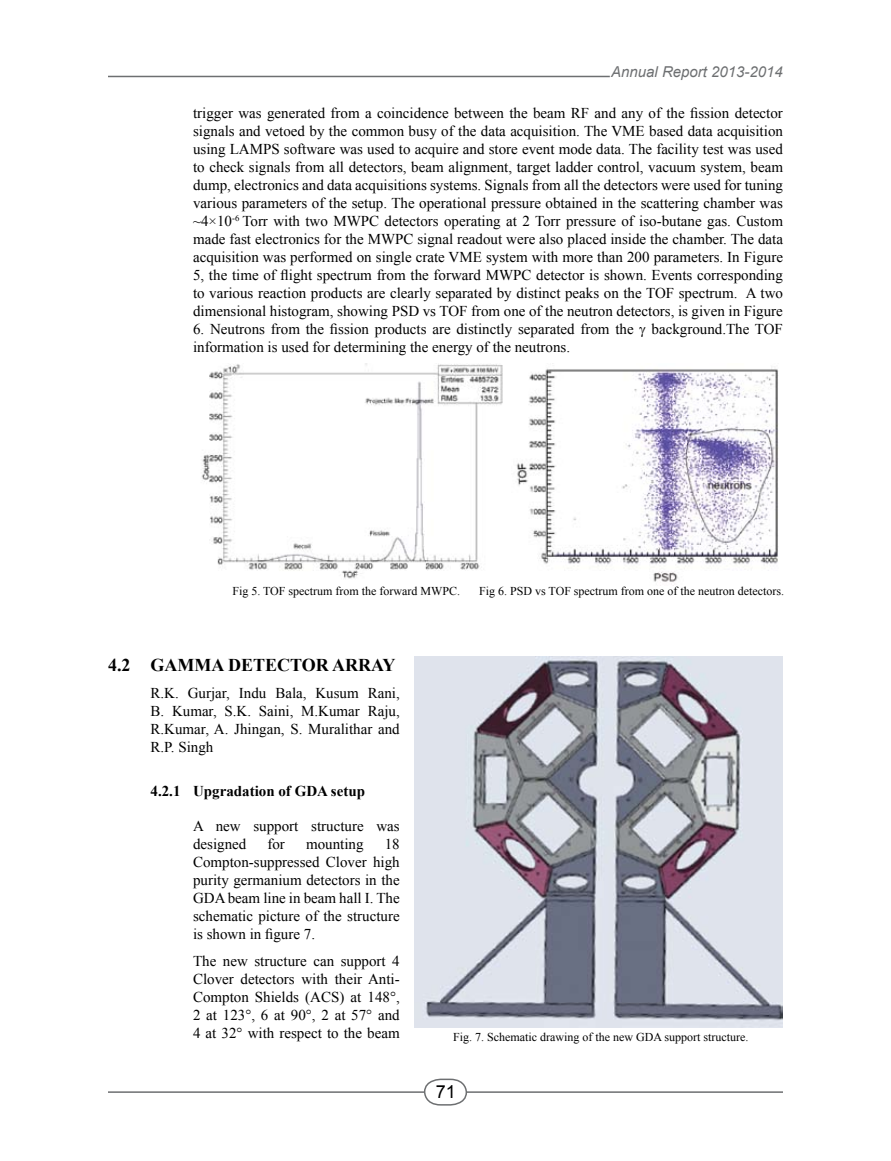
<style>
.page{position:relative;width:891px;height:1161px;background:#fff}
.page>*{position:absolute;margin:0;border:0;box-sizing:border-box;transform-origin:0 0}
.t1{font:700 18px "Times New Roman";color:#000}
.t2{font:18px "Arial";color:#000}
.t3{font:15px/18px "Times New Roman";color:#000;text-align:justify}
.t4{font:700 15px "Times New Roman";color:#000}
.t5{font:italic 15px "Arial";color:#6d6f71}
.t6{font:12px "Times New Roman";color:#000}
</style>
<div class="page">
<hr style="left:108px;top:76px;width:502px;height:1px;background:#6d6f71">
<hr style="left:108px;top:1091px;width:675px;height:2px;background:#6d6f71">
<svg style="left:423px;top:1078px;width:45px;height:28px"></svg>
<img style="left:201px;top:364px;width:577px;height:222px">
<img style="left:415px;top:657px;width:368px;height:371px">
<p class="t5" style="left:611px;top:62px;width:173px">Annual Report 2013-2014</p>
<p class="t3" style="left:193px;top:104px;width:591px">trigger was generated from a coincidence between the beam RF and any of the fission detector signals and vetoed by the common busy of the data acquisition. The VME based data acquisition using LAMPS software was used to acquire and store event mode data. The facility test was used to check signals from all detectors, beam alignment, target ladder control, vacuum system, beam dump, electronics and data acquisitions systems. Signals from all the detectors were used for tuning various parameters of the setup. The operational pressure obtained in the scattering chamber was ~4×10<sup>-6</sup> Torr with two MWPC detectors operating at 2 Torr pressure of iso-butane gas. Custom made fast electronics for the MWPC signal readout were also placed inside the chamber. The data acquisition was performed on single crate VME system with more than 200 parameters. In Figure 5, the time of flight spectrum from the forward MWPC detector is shown. Events corresponding to various reaction products are clearly separated by distinct peaks on the TOF spectrum. A two dimensional histogram, showing PSD vs TOF from one of the neutron detectors, is given in Figure</p>
<p class="t3" style="left:193px;top:320px;width:591px">6. Neutrons from the fission products are distinctly separated from the background.The TOF information is used for determining the energy of the neutrons.</p>
<p class="t6" style="left:232px;top:583px;width:229px">Fig 5. TOF spectrum from the forward MWPC.</p>
<p class="t6" style="left:479px;top:583px;width:306px">Fig 6. PSD vs TOF spectrum from one of the neutron detectors.</p>
<p class="t1" style="left:108px;top:653px;width:134px">4.2 GAMMA DETECTO</p>
<p class="t1" style="left:316px;top:653px;width:81px">R ARRAY</p>
<p class="t3" style="left:151px;top:684px;width:251px">R.K. Gurjar, Indu Bala, Kusum Rani, B. Kumar, S.K. Saini, M.Kumar Raju, R.Kumar, A. Jhingan, S. Muralithar and R.P. Singh</p>
<p class="t4" style="left:151px;top:781px;width:216px">4.2.1 Upgradation of GDA setup</p>
<p class="t3" style="left:193px;top:817px;width:208px">A new support structure was designed</p>
<p class="t3" style="left:267px;top:835px;width:19px">for</p>
<p class="t3" style="left:306px;top:835px;width:59px">mounting</p>
<p class="t3" style="left:193px;top:835px;width:208px;text-indent:192px">18<br>Compton-suppressed Clover high purity germanium detectors in the GDA beam line in beam hall I. The schematic picture of the structure is shown in figure 7.</p>
<p class="t3" style="left:193px;top:952px;width:208px">The new structure can support 4<br>Clover detectors with their Anti-Compton Shields (ACS) at 148°, 2 at 123°, 6 at 90°, 2 at 57° and 4 at 32° with respect to the beam</p>
<p class="t6" style="left:453px;top:1029px;width:297px">Fig. 7. Schematic drawing of the new GDA support structure.</p>
<p class="t2" style="left:436px;top:1080px;width:22px">71</p>
</div>
